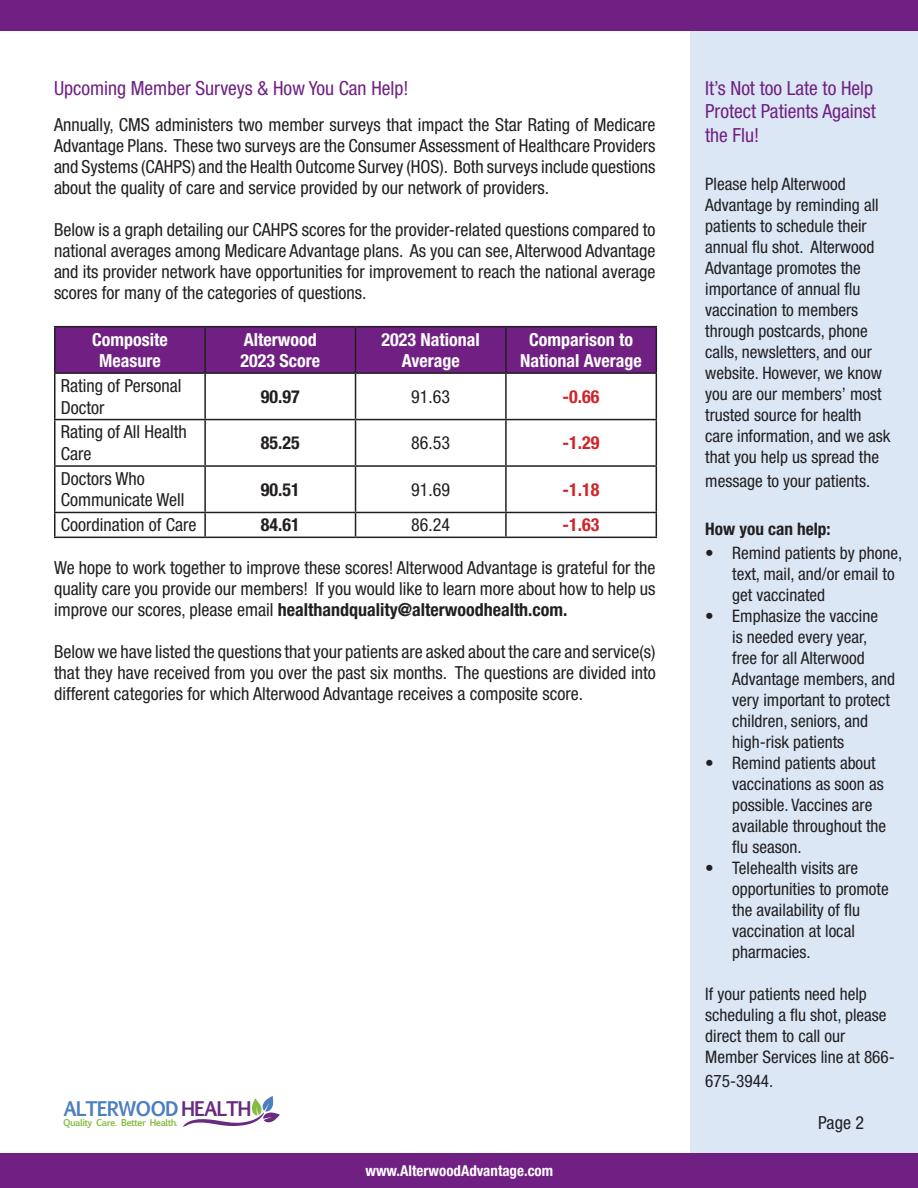
<style>
.page{position:relative;width:918px;height:1188px;background:#fff}
.page>*{position:absolute;margin:0;border:0;box-sizing:border-box;transform-origin:0 0}
.t1{font:condensed 19.5px/23.4px "Helvetica Neue LT Std";color:#702082}
.t2{font:700 19.35px "Euphemia UCAS";letter-spacing:-.06em;color:#4c7ec0}
.t3{font:condensed 18px/21px "Helvetica Neue LT Std";color:#231f20;text-align:justify}
.t4{font:700 condensed 18px/21.6px "Helvetica Neue LT Std";color:#fff;text-align:center}
.t5{font:700 condensed 18px "Helvetica Neue LT Std";color:#231f20}
.t6{font:700 condensed 18px "Helvetica Neue LT Std";color:#d1232a}
.t7{font:condensed 17.25px/21px "Helvetica Neue LT Std";color:#231f20}
.t8{font:700 condensed 17.25px "Helvetica Neue LT Std";color:#231f20}
.t9{font:700 condensed 15px "Helvetica Neue LT Std";color:#fff}
.t10{font:700 9px "Euphemia UCAS";letter-spacing:-.06em;color:#85bd42}
.s1{font-weight:700}
.s2{color:#682b7f}
</style>
<div class="page">
<div style="left:690px;top:8px;width:228px;height:1180px;background:#dbe7f5"></div>
<div style="left:0;top:0;width:918px;height:30px;background:#702082"></div>
<div style="left:56px;top:327px;width:600px;height:45px;background:#702082"></div>
<hr style="left:54px;top:326px;width:151px;height:1px;background:#231f20">
<hr style="left:54px;top:327px;width:2px;height:45px;background:#231f20">
<hr style="left:205px;top:326px;width:151px;height:1px;background:#231f20">
<hr style="left:204px;top:327px;width:2px;height:45px;background:#231f20">
<hr style="left:356px;top:326px;width:150px;height:1px;background:#231f20">
<hr style="left:355px;top:327px;width:1px;height:45px;background:#231f20">
<hr style="left:506px;top:326px;width:151px;height:1px;background:#231f20">
<hr style="left:505px;top:327px;width:2px;height:45px;background:#231f20">
<hr style="left:656px;top:327px;width:1px;height:45px;background:#231f20">
<hr style="left:54px;top:372px;width:151px;height:2px;background:#231f20">
<hr style="left:54px;top:374px;width:2px;height:45px;background:#231f20">
<hr style="left:205px;top:372px;width:151px;height:2px;background:#231f20">
<hr style="left:204px;top:374px;width:2px;height:45px;background:#231f20">
<hr style="left:356px;top:372px;width:150px;height:2px;background:#231f20">
<hr style="left:355px;top:374px;width:1px;height:45px;background:#231f20">
<hr style="left:506px;top:372px;width:151px;height:2px;background:#231f20">
<hr style="left:505px;top:374px;width:2px;height:45px;background:#231f20">
<hr style="left:656px;top:374px;width:1px;height:45px;background:#231f20">
<hr style="left:54px;top:419px;width:151px;height:1px;background:#231f20">
<hr style="left:54px;top:420px;width:2px;height:45px;background:#231f20">
<hr style="left:205px;top:419px;width:151px;height:1px;background:#231f20">
<hr style="left:204px;top:420px;width:2px;height:45px;background:#231f20">
<hr style="left:356px;top:419px;width:150px;height:1px;background:#231f20">
<hr style="left:355px;top:420px;width:1px;height:45px;background:#231f20">
<hr style="left:506px;top:419px;width:151px;height:1px;background:#231f20">
<hr style="left:505px;top:420px;width:2px;height:45px;background:#231f20">
<hr style="left:656px;top:420px;width:1px;height:45px;background:#231f20">
<hr style="left:54px;top:465px;width:151px;height:2px;background:#231f20">
<hr style="left:54px;top:467px;width:2px;height:45px;background:#231f20">
<hr style="left:205px;top:465px;width:151px;height:2px;background:#231f20">
<hr style="left:204px;top:467px;width:2px;height:45px;background:#231f20">
<hr style="left:356px;top:465px;width:150px;height:2px;background:#231f20">
<hr style="left:355px;top:467px;width:1px;height:45px;background:#231f20">
<hr style="left:506px;top:465px;width:151px;height:2px;background:#231f20">
<hr style="left:505px;top:467px;width:2px;height:45px;background:#231f20">
<hr style="left:656px;top:467px;width:1px;height:45px;background:#231f20">
<hr style="left:54px;top:512px;width:151px;height:1px;background:#231f20">
<hr style="left:54px;top:513px;width:2px;height:24px;background:#231f20">
<hr style="left:205px;top:512px;width:151px;height:1px;background:#231f20">
<hr style="left:204px;top:513px;width:2px;height:24px;background:#231f20">
<hr style="left:356px;top:512px;width:150px;height:1px;background:#231f20">
<svg style="left:355px;top:513px;width:1px;height:24px"></svg>
<hr style="left:506px;top:512px;width:151px;height:1px;background:#231f20">
<hr style="left:505px;top:513px;width:2px;height:24px;background:#231f20">
<svg style="left:656px;top:513px;width:1px;height:24px"></svg>
<hr style="left:54px;top:537px;width:151px;height:1px;background:#231f20">
<hr style="left:205px;top:537px;width:151px;height:1px;background:#231f20">
<hr style="left:356px;top:537px;width:150px;height:1px;background:#231f20">
<hr style="left:506px;top:537px;width:151px;height:1px;background:#231f20">
<svg style="left:183px;top:1096px;width:97px;height:31px"></svg>
<div style="left:0;top:1153px;width:918px;height:35px;background:#702082"></div>
<p class="t1" style="left:54px;top:76px;width:356px">Upcoming Member Surveys &amp; How You Can Help!</p>
<p class="t3" style="left:54px;top:114px;width:603px">Annually, CMS administers two member surveys that impact the Star Rating of Medicare Advantage Plans. These two surveys are the Consumer Assessment of Healthcare Providers and Systems (CAHPS) and the Health Outcome Survey (HOS). Both surveys include questions about the quality of care and service provided by our network of providers.</p>
<p class="t3" style="left:54px;top:219px;width:603px">Below is a graph detailing our CAHPS scores for the provider-related questions compared to national averages among Medicare Advantage plans. As you can see, Alterwood Advantage and its provider network have opportunities for improvement to reach the national average scores for many of the categories of questions.</p>
<p class="t4" style="left:92px;top:328px;width:77px">Composite<br>Measure</p>
<p class="t4" style="left:241px;top:328px;width:81px;text-align:left">Alterwood<br>2023 Score</p>
<p class="t4" style="left:382px;top:328px;width:100px">2023 National<br>Average</p>
<p class="t4" style="left:520px;top:328px;width:123px">Comparison to<br>National Average</p>
<p class="t3" style="left:61px;top:375px;width:122px;line-height:21.6px">Rating of Personal<br>Doctor</p>
<p class="t5" style="left:261px;top:385px;width:40px">90.97</p>
<p class="t3" style="left:411px;top:386px;width:40px">91.63</p>
<p class="t6" style="left:563px;top:385px;width:38px">-0.66</p>
<p class="t3" style="left:61px;top:421px;width:128px;line-height:21.6px">Rating of All Health<br>Care</p>
<p class="t5" style="left:261px;top:432px;width:40px">85.25</p>
<p class="t3" style="left:411px;top:432px;width:40px">86.53</p>
<p class="t6" style="left:563px;top:432px;width:38px">-1.29</p>
<p class="t3" style="left:61px;top:468px;width:125px;line-height:21.6px">Doctors Who<br>Communicate Well</p>
<p class="t5" style="left:261px;top:478px;width:40px">90.51</p>
<p class="t3" style="left:411px;top:479px;width:40px">91.69</p>
<p class="t6" style="left:563px;top:478px;width:38px">-1.18</p>
<p class="t3" style="left:61px;top:514px;width:137px">Coordination of Care</p>
<p class="t5" style="left:261px;top:514px;width:40px">84.61</p>
<p class="t3" style="left:411px;top:514px;width:40px">86.24</p>
<p class="t6" style="left:563px;top:514px;width:38px">-1.63</p>
<p class="t3" style="left:54px;top:557px;width:603px">We hope to work together to improve these scores! Alterwood Advantage is grateful for the quality care you provide our members! If you would like to learn more about how to help us improve our scores, please email <span class="s1">healthandquality@alterwoodhealth.com.</span></p>
<p class="t3" style="left:54px;top:641px;width:603px">Below we have listed the questions that your patients are asked about the care and service(s) that they have received from you over the past six months. The questions are divided into different categories for which Alterwood Advantage receives a composite score.</p>
<p class="t1" style="left:705px;top:76px;width:172px">It’s Not too Late to Help<br>Protect Patients Against the Flu!</p>
<p class="t7" style="left:705px;top:173px;width:187px">Please help Alterwood<br>Advantage by reminding all patients to schedule their annual flu shot. Alterwood<br>Advantage promotes the importance of annual flu vaccination to members through postcards, phone calls, newsletters, and our website. However, we know you are our members’ most trusted source for health care information, and we ask that you help us spread the</p>
<p class="t7" style="left:705px;top:470px;width:167px">message to your patients.</p>
<p class="t8" style="left:705px;top:518px;width:127px">How you can help:</p>
<p class="t7" style="left:732px;top:542px;width:172px;text-indent:-27px">• Remind patients by phone, text, mail, and/or email to get vaccinated</p>
<p class="t7" style="left:732px;top:605px;width:164px;text-indent:-27px">• Emphasize the vaccine<br>is needed every year, free for all Alterwood<br>Advantage members, and very important to protect children, seniors, and high-risk patients</p>
<p class="t7" style="left:732px;top:752px;width:156px;text-indent:-27px">• Remind patients about vaccinations as soon as possible. Vaccines are available throughout the flu season.</p>
<p class="t7" style="left:732px;top:857px;width:158px;text-indent:-27px">• Telehealth visits are opportunities to promote the availability of flu vaccination at local pharmacies.</p>
<p class="t7" style="left:705px;top:983px;width:191px">If your patients need help scheduling a flu shot, please direct them to call our<br>Member Services line at 866-</p>
<p class="t7" style="left:705px;top:1070px;width:70px">675-3944.</p>
<p class="t2" style="left:64px;top:1094px;width:190px">ALTERWOOD <span class="s2">HEALTH</span></p>
<p class="t10" style="left:63px;top:1116px;width:116px">Quality Care. Better Health.</p>
<p class="t3" style="left:818px;top:1112px;width:47px">Page 2</p>
<p class="t9" style="left:366px;top:1161px;width:189px">www.AlterwoodAdvantage.com</p>
</div>
